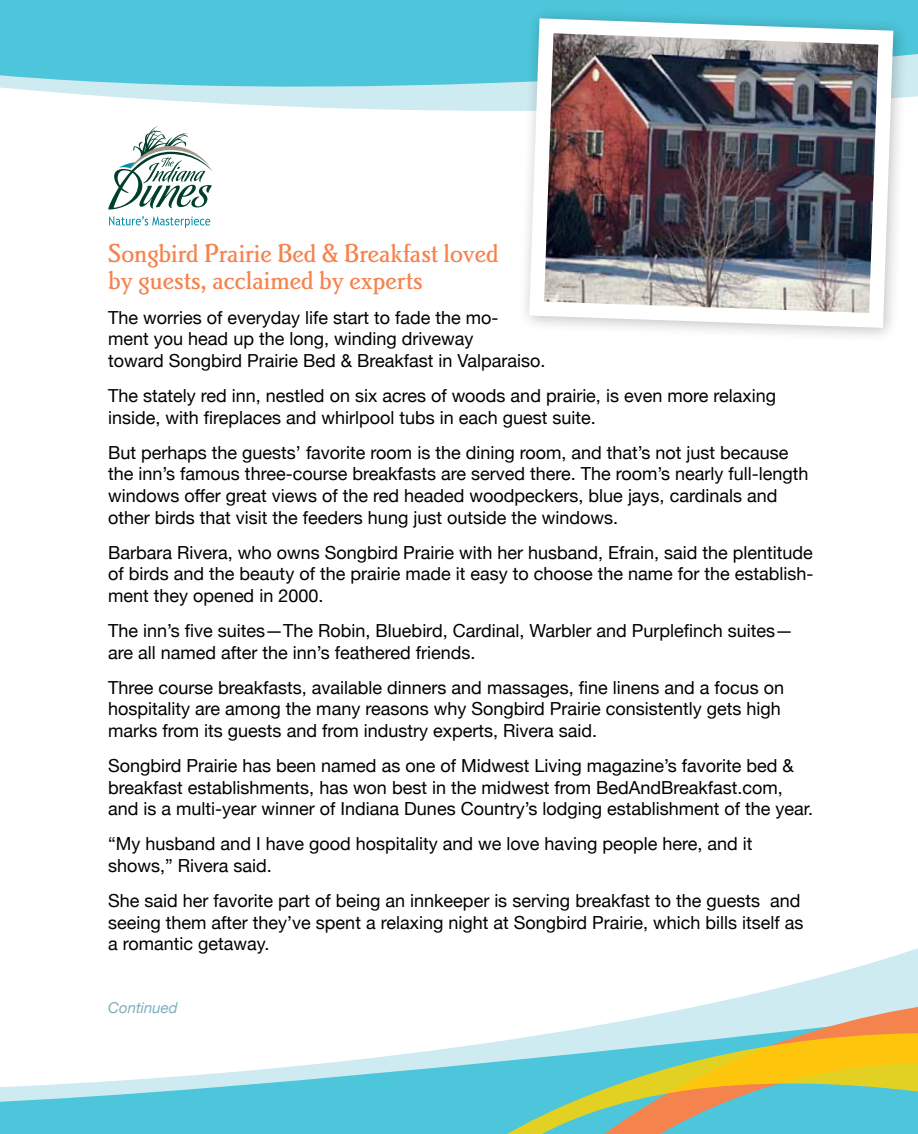
<style>
.page{position:relative;width:918px;height:1134px;background:#fff}
.page>*{position:absolute;margin:0;border:0;box-sizing:border-box;transform-origin:0 0}
.t1{font:27px/27px "Brighton Medium Plain";color:#f5834e}
.t2{font:18px/21.6px "Helvetica Neue";color:#000}
.t3{font:italic 15px "Helvetica Neue";color:#7daebe}
</style>
<div class="page">
<div style="left:0;top:1103px;width:474px;height:31px;background:#4dc5da"></div>
<div style="left:0;top:0;width:918px;height:51px;background:#4dc5da"></div>
<svg style="left:0;top:51px;width:918px;height:60px;background:#8ed9e6"></svg>
<svg style="left:0;top:1045px;width:474px;height:58px"></svg>
<svg style="left:865px;top:948px;width:53px;height:17px"></svg>
<svg style="left:474px;top:965px;width:444px;height:169px"></svg>
<div style="left:517px;top:7px;width:392px;height:337px;background:#000;opacity:.25"></div>
<img style="left:522px;top:11px;width:379px;height:324px">
<svg style="left:108px;top:126px;width:104px;height:84px"></svg>
<svg style="left:109px;top:216px;width:101px;height:12px"></svg>
<h1 class="t1" style="left:108px;top:239px;width:392px">Songbird Prairie Bed &amp; Breakfast loved by guests, acclaimed by experts</h1>
<p class="t2" style="left:108px;top:305px;width:439px">The worries of everyday life start to fade the mo-<br>ment you head up the long, winding driveway<br>toward Songbird Prairie Bed &amp; Breakfast in Valparaiso.</p>
<p class="t2" style="left:108px;top:384px;width:669px">The stately red inn, nestled on six acres of woods and prairie, is even more relaxing inside, with fireplaces and whirlpool tubs in each guest suite.</p>
<p class="t2" style="left:108px;top:440px;width:702px">But perhaps the guests’ favorite room is the dining room, and that’s not just because the inn’s famous three-course breakfasts are served there. The room’s nearly full-length windows offer great views of the red headed woodpeckers, blue jays, cardinals and other birds that visit the feeders hung just outside the windows.</p>
<p class="t2" style="left:108px;top:540px;width:707px;text-align:justify">Barbara Rivera, who owns Songbird Prairie with her husband, Efrain, said the plentitude of birds and the beauty of the prairie made it easy to choose the name for the establish&shy;ment they opened in 2000.</p>
<p class="t2" style="left:108px;top:619px;width:686px">The inn’s five suites—The Robin, Bluebird, Cardinal, Warbler and Purplefinch suites— are all named after the inn’s feathered friends.</p>
<p class="t2" style="left:108px;top:675px;width:677px">Three course breakfasts, available dinners and massages, fine linens and a focus on hospitality are among the many reasons why Songbird Prairie consistently gets high marks from its guests and from industry experts, Rivera said.</p>
<p class="t2" style="left:108px;top:754px;width:706px">Songbird Prairie has been named as one of Midwest Living magazine’s favorite bed &amp; breakfast establishments, has won best in the midwest from BedAndBreakfast.com, and is a multi-year winner of Indiana Dunes Country’s lodging establishment of the year.</p>
<p class="t2" style="left:108px;top:832px;width:646px">“My husband and I have good hospitality and we love having people here, and it shows,” Rivera said.</p>
<p class="t2" style="left:108px;top:889px;width:697px">She said her favorite part of being an innkeeper is serving breakfast to the guests and seeing them after they’ve spent a relaxing night at Songbird Prairie, which bills itself as a romantic getaway.</p>
<p class="t3" style="left:108px;top:995px;width:71px">Continued</p>
</div>
